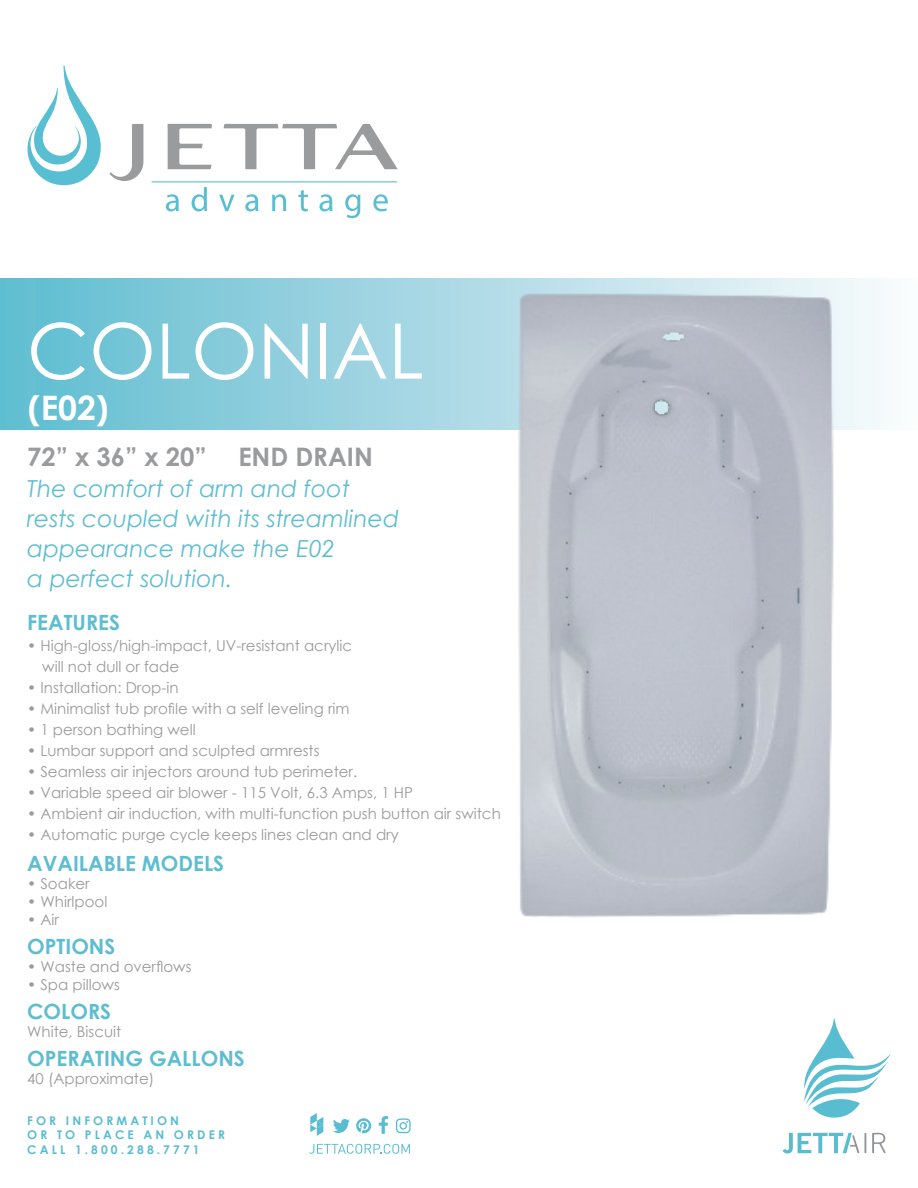
<style>
.page{position:relative;width:918px;height:1188px;background:#fff}
.page>*{position:absolute;margin:0;border:0;box-sizing:border-box;transform-origin:0 0}
.t1{font:76.65px "Century Gothic";color:#fff}
.t2{font:700 33.75px "Century Gothic";color:#fff}
.t3{font:700 25.5px "Century Gothic";color:#9a9b9d}
.t4{font:italic 23.4px "Century Gothic";color:#5ebdd1}
.t5{font:700 21px "Century Gothic";color:#5ebdd1}
.t6{font:15px "Century Gothic";color:#9a9b9d}
.t7{font:700 12px "Century Gothic";letter-spacing:.26em;color:#59bdd1}
</style>
<div class="page">
<svg style="left:0;top:279px;width:883px;height:151px;background:#8ecedd"></svg>
<svg style="left:27px;top:65px;width:116px;height:120px"></svg>
<svg style="left:224px;top:124px;width:174px;height:45px"></svg>
<svg style="left:168px;top:124px;width:44px;height:45px"></svg>
<hr style="left:151px;top:181px;width:246px;height:1px;background:#58bed2">
<svg style="left:166px;top:194px;width:13px;height:17px"></svg>
<svg style="left:192px;top:187px;width:15px;height:24px"></svg>
<svg style="left:219px;top:195px;width:16px;height:16px"></svg>
<svg style="left:245px;top:194px;width:13px;height:17px"></svg>
<svg style="left:272px;top:194px;width:14px;height:17px"></svg>
<svg style="left:298px;top:190px;width:10px;height:21px"></svg>
<svg style="left:319px;top:194px;width:13px;height:17px"></svg>
<svg style="left:345px;top:194px;width:15px;height:24px"></svg>
<svg style="left:373px;top:194px;width:15px;height:17px"></svg>
<svg style="left:333px;top:1119px;width:17px;height:14px"></svg>
<svg style="left:309px;top:1144px;width:101px;height:10px"></svg>
<svg style="left:356px;top:1118px;width:15px;height:15px"></svg>
<svg style="left:379px;top:1116px;width:9px;height:18px"></svg>
<svg style="left:310px;top:1113px;width:13px;height:23px"></svg>
<svg style="left:396px;top:1118px;width:15px;height:15px"></svg>
<img style="left:500px;top:279px;width:362px;height:639px">
<svg style="left:804px;top:1018px;width:87px;height:100px"></svg>
<svg style="left:865px;top:1133px;width:1px;height:20px"></svg>
<svg style="left:872px;top:1133px;width:14px;height:20px"></svg>
<svg style="left:783px;top:1133px;width:76px;height:21px"></svg>
<p class="t1" style="left:27px;top:297px;width:398px">COLONIAL</p>
<p class="t2" style="left:28px;top:382px;width:82px">(E02)</p>
<p class="t3" style="left:27px;top:438px;width:347px">72” x 36” x 20” END DRAIN</p>
<p class="t4" style="left:27px;top:472px;width:324px">The comfort of arm and foot</p>
<p class="t4" style="left:27px;top:502px;width:374px">rests coupled with its streamlined</p>
<p class="t4" style="left:27px;top:532px;width:309px">appearance make the E02</p>
<p class="t4" style="left:27px;top:562px;width:207px">a perfect solution.</p>
<p class="t5" style="left:27px;top:606px;width:94px">FEATURES</p>
<p class="t6" style="left:27px;top:635px;width:327px">• High-gloss/high-impact, UV-resistant acrylic</p>
<p class="t6" style="left:42px;top:656px;width:138px">will not dull or fade</p>
<p class="t6" style="left:27px;top:677px;width:153px">• Installation: Drop-in</p>
<p class="t6" style="left:27px;top:698px;width:324px">• Minimalist tub profile with a self leveling rim</p>
<p class="t6" style="left:27px;top:719px;width:170px">• 1 person bathing well</p>
<p class="t6" style="left:27px;top:740px;width:294px">• Lumbar support and sculpted armrests</p>
<p class="t6" style="left:27px;top:761px;width:331px">• Seamless air injectors around tub perimeter.</p>
<p class="t6" style="left:27px;top:782px;width:387px">• Variable speed air blower - 115 Volt, 6.3 Amps, 1 HP</p>
<p class="t6" style="left:27px;top:803px;width:475px">• Ambient air induction, with multi-function push button air switch</p>
<p class="t6" style="left:27px;top:824px;width:373px">• Automatic purge cycle keeps lines clean and dry</p>
<p class="t5" style="left:27px;top:848px;width:198px">AVAILABLE MODELS</p>
<p class="t6" style="left:27px;top:873px;width:64px">• Soaker</p>
<p class="t6" style="left:27px;top:891px;width:82px">• Whirlpool</p>
<p class="t6" style="left:27px;top:909px;width:33px">• Air</p>
<p class="t5" style="left:27px;top:931px;width:90px">OPTIONS</p>
<p class="t6" style="left:27px;top:957px;width:166px">• Waste and overflows</p>
<p class="t6" style="left:27px;top:975px;width:94px">• Spa pillows</p>
<p class="t5" style="left:27px;top:996px;width:85px">COLORS</p>
<p class="t6" style="left:27px;top:1021px;width:96px">White, Biscuit</p>
<p class="t5" style="left:27px;top:1043px;width:219px">OPERATING GALLONS</p>
<p class="t6" style="left:27px;top:1068px;width:129px">40 (Approximate)</p>
<p class="t7" style="left:27px;top:1112px;width:153px">FOR INFORMATION</p>
<p class="t7" style="left:27px;top:1126px;width:199px">OR TO PLACE AN ORDER</p>
<p class="t7" style="left:27px;top:1140px;width:174px">CALL 1.800.288.7771</p>
</div>
